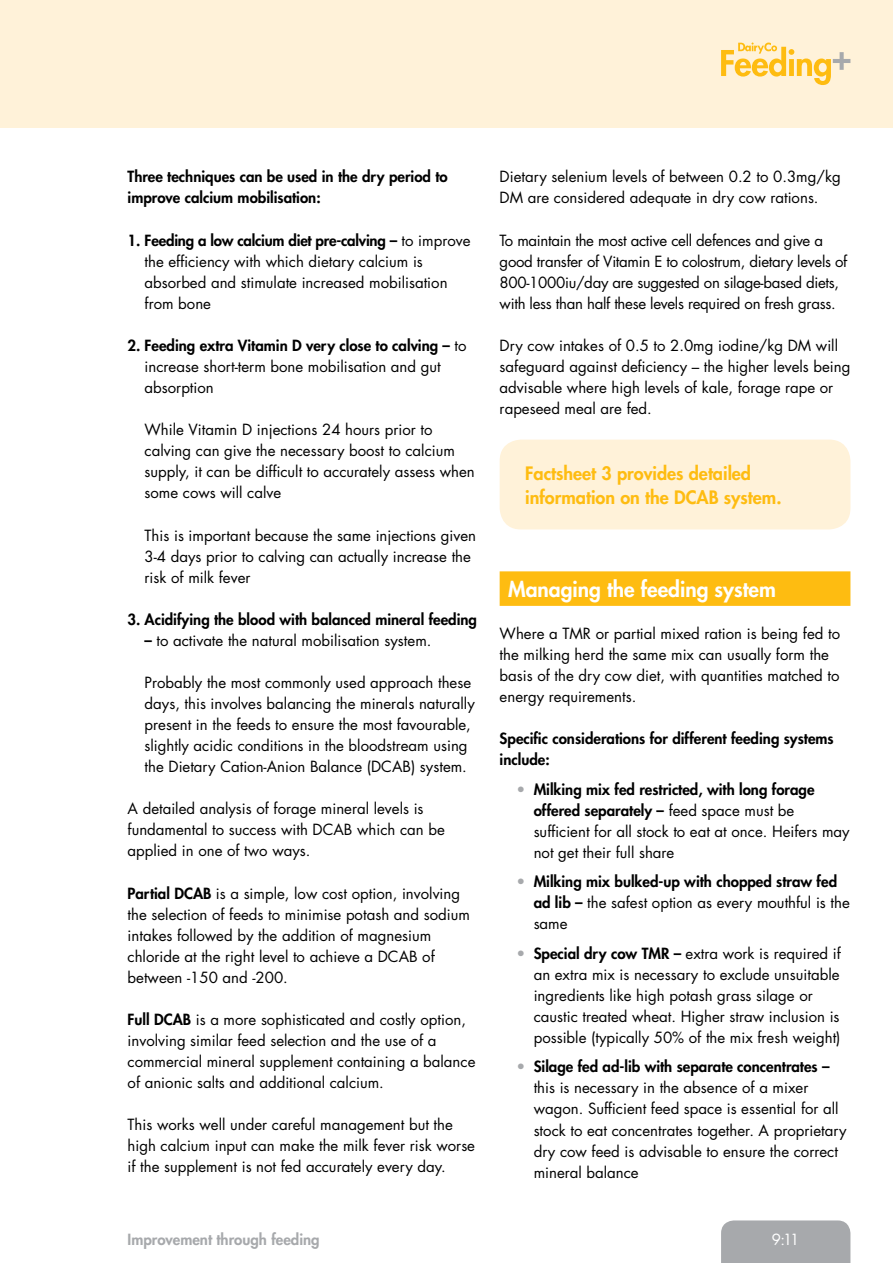
<style>
.page{position:relative;width:893px;height:1263px;background:#fff}
.page>*{position:absolute;margin:0;border:0;box-sizing:border-box;transform-origin:0 0}
.t1{font:800 21px "Futura Std";color:#fff}
.t2{font:800 18px/24px "Futura Std";color:#febc11}
.t3{font:15px/21px "Futura Std";color:#000}
.t4{font:800 15px/21px "Futura Std";color:#000}
.t5{font:15px/21px "Futura Std";letter-spacing:-.02em;color:#000}
.t6{font:800 15px "Futura Std";color:#a7a9ac}
.t7{font:15px "Futura Std";color:#fff}
.s1{font-weight:800}
.s2{color:#a7a9ac}
.s3{font-weight:400;color:#a7a9ac}
.s4{font-weight:400}
</style>
<div class="page">
<div style="left:0;top:0;width:893px;height:128px;background:#fff2d9"></div>
<div style="left:721px;top:1220px;width:129px;height:43px;background:#a7a9ac"></div>
<svg style="left:721px;top:43px;width:129px;height:42px"></svg>
<div style="left:500px;top:571px;width:350px;height:35px;background:#febc11"></div>
<div style="left:500px;top:440px;width:350px;height:89px;background:#fff2d9;border-radius:21px"></div>
<p class="t4" style="left:128px;top:166px;width:322px">Three techniques can be used in the dry period to improve calcium mobilisation:</p>
<p class="t3" style="left:145px;top:230px;width:327px;text-indent:-17px"><span class="s1">1. Feeding a low calcium diet pre-calving –</span> to improve the efficiency with which dietary calcium is absorbed and stimulate increased mobilisation from bone</p>
<p class="t3" style="left:145px;top:335px;width:323px;text-indent:-17px"><span class="s1">2. Feeding extra Vitamin D very close to calving –</span> to increase short-term bone mobilisation and gut absorption</p>
<p class="t3" style="left:145px;top:419px;width:332px">While Vitamin D injections 24 hours prior to calving can give the necessary boost to calcium supply, it can be difficult to accurately assess when some cows will calve</p>
<p class="t3" style="left:145px;top:525px;width:333px">This is important because the same injections given<br>3-4 days prior to calving can actually increase the risk of milk fever</p>
<p class="t4" style="left:128px;top:609px;width:351px">3. Acidifying the blood with balanced mineral feeding</p>
<p class="t3" style="left:145px;top:630px;width:288px"><span class="s1">–</span> to activate the natural mobilisation system.</p>
<p class="t3" style="left:145px;top:672px;width:332px">Probably the most commonly used approach these days, this involves balancing the minerals naturally present in the feeds to ensure the most favourable, slightly acidic conditions in the bloodstream using the Dietary Cation-Anion Balance (DCAB) system.</p>
<p class="t3" style="left:128px;top:798px;width:319px">A detailed analysis of forage mineral levels is fundamental to success with DCAB which can be applied in one of two ways.</p>
<p class="t3" style="left:128px;top:883px;width:344px"><span class="s1">Partial DCAB</span> is a simple, low cost option, involving the selection of feeds to minimise potash and sodium intakes followed by the addition of magnesium chloride at the right level to achieve a DCAB of between -150 and -200.</p>
<p class="t3" style="left:128px;top:1009px;width:349px"><span class="s1">Full DCAB</span> is a more sophisticated and costly option, involving similar feed selection and the use of a commercial mineral supplement containing a balance of anionic salts and additional calcium.</p>
<p class="t3" style="left:128px;top:1114px;width:349px">This works well under careful management but the high calcium input can make the milk fever risk worse if the supplement is not fed accurately every day.</p>
<p class="t3" style="left:500px;top:167px;width:343px">Dietary selenium levels of between 0.2 to 0.3mg/kg<br>DM are considered adequate in dry cow rations.</p>
<p class="t5" style="left:500px;top:230px;width:349px">To maintain the most active cell defences and give a good transfer of Vitamin E to colostrum, dietary levels of 800-1000iu/day are suggested on silage-based diets, with less than half these levels required on fresh grass.</p>
<p class="t3" style="left:500px;top:335px;width:352px">Dry cow intakes of 0.5 to 2.0mg iodine/kg DM will safeguard against deficiency – the higher levels being advisable where high levels of kale, forage rape or rapeseed meal are fed.</p>
<p class="t2" style="left:525px;top:461px;width:258px">Factsheet 3 provides detailed information on the DCAB system.</p>
<h1 class="t1" style="left:508px;top:576px;width:269px">Managing the feeding system</h1>
<p class="t3" style="left:500px;top:623px;width:342px">Where a TMR or partial mixed ration is being fed to the milking herd the same mix can usually form the basis of the dry cow diet, with quantities matched to energy requirements.</p>
<p class="t4" style="left:500px;top:728px;width:336px">Specific considerations for different feeding systems include:</p>
<p class="t3" style="left:534px;top:779px;width:317px;text-indent:-17px"><span class="s2">•</span> <span class="s1">Milking mix fed restricted, with long forage offered separately –</span> feed space must be sufficient for all stock to eat at once. Heifers may not get their full share</p>
<p class="t4" style="left:534px;top:871px;width:318px;text-indent:-17px"><span class="s3">•</span> Milking mix bulked-up with chopped straw fed ad lib – <span class="s4">the safest option as every mouthful is the same</span></p>
<p class="t3" style="left:534px;top:943px;width:309px;text-indent:-17px"><span class="s2">•</span> <span class="s1">Special dry cow TMR –</span> extra work is required if an extra mix is necessary to exclude unsuitable ingredients like high potash grass silage or caustic treated wheat. Higher straw inclusion is possible (typically 50% of the mix fresh weight)</p>
<p class="t3" style="left:534px;top:1057px;width:314px;text-indent:-17px"><span class="s2">•</span> <span class="s1">Silage fed ad-lib with separate concentrates – </span>this is necessary in the absence of a mixer wagon. Sufficient feed space is essential for all stock to eat concentrates together. A proprietary dry cow feed is advisable to ensure the correct mineral balance</p>
<p class="t6" style="left:128px;top:1229px;width:194px">Improvement through feeding</p>
<p class="t7" style="left:772px;top:1229px;width:29px">9:11</p>
</div>
